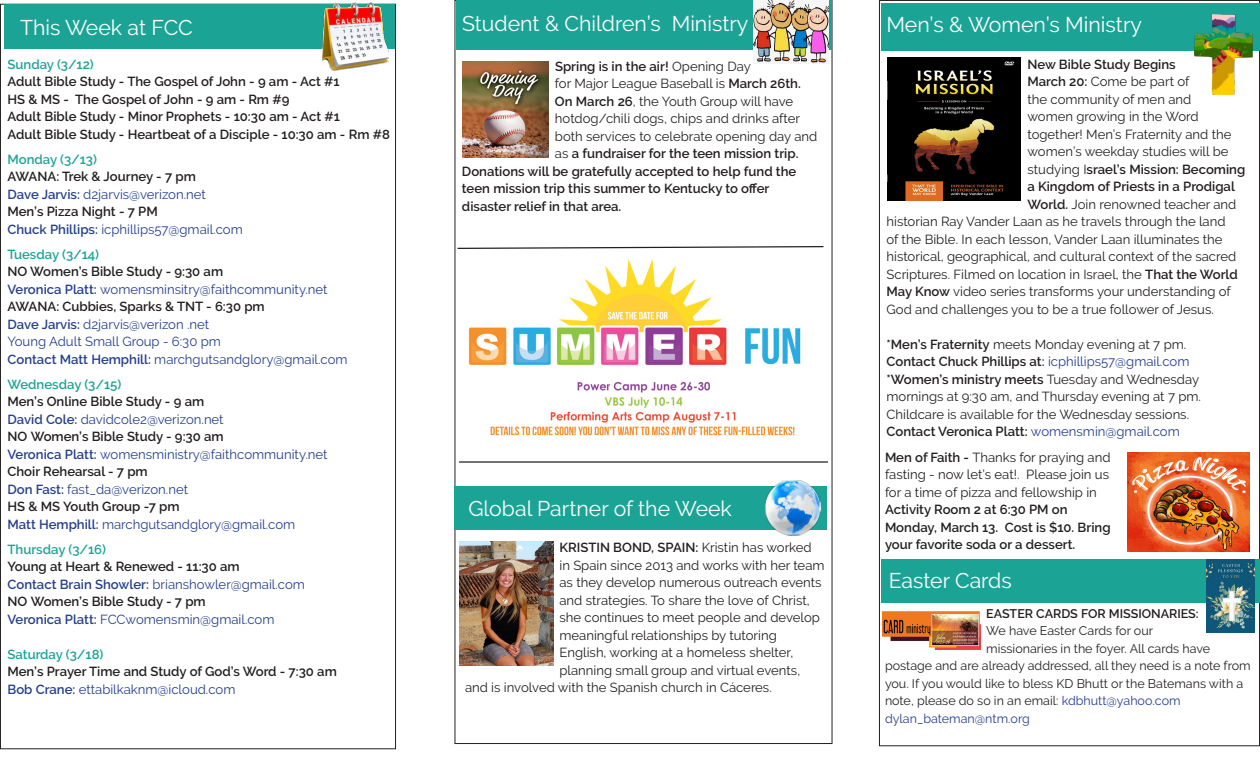
<style>
.page{position:relative;width:1260px;height:765px;background:#fff}
.page>*{position:absolute;margin:0;border:0;box-sizing:border-box;transform-origin:0 0}
.t1{font:21.25px "Raleway";color:#fff}
.t2{font:600 13.12px/17.5px "Raleway";color:#231f20}
.t3{font:13.12px/17.5px "Raleway";color:#231f20}
.t4{font:13.12px/17.5px "Raleway";color:#253f8e}
.t5{font:600 13.12px "Raleway";color:#1ba496}
.t6{font:12.5px "Raleway";color:#231f20}
.t7{font:600 12.5px "Raleway";color:#231f20}
.t8{font:12.5px "Raleway";color:#253f8e}
.s1{color:#1ba496}
.s2{color:#253f8e}
.s3{font-weight:400;color:#253f8e}
.s4{font-weight:600}
.s5{font-weight:600;color:#231f20}
.s6{font-weight:400}
</style>
<div class="page">
<div style="left:4px;top:4px;width:391px;height:45px;background:#1ba496"></div>
<div style="left:881px;top:3px;width:379px;height:48px;background:#1ba496"></div>
<img style="left:322px;top:2px;width:66px;height:68px">
<img style="left:1194px;top:14px;width:58px;height:81px">
<img style="left:463px;top:61px;width:86px;height:96px">
<div style="left:456px;top:0;width:375px;height:49px;background:#1ba496"></div>
<div style="left:455px;top:487px;width:372px;height:43px;background:#1ba496"></div>
<img style="left:765px;top:480px;width:57px;height:56px">
<img style="left:460px;top:541px;width:93px;height:125px">
<img style="left:887px;top:57px;width:133px;height:144px">
<img style="left:468px;top:259px;width:333px;height:177px">
<svg style="left:457px;top:246px;width:367px;height:3px"></svg>
<hr style="left:459px;top:461px;width:369px;height:2px;background:#231f20">
<img style="left:753px;top:0;width:76px;height:63px">
<img style="left:1127px;top:452px;width:122px;height:99px">
<div style="left:881px;top:559px;width:379px;height:43px;background:#1ba496"></div>
<img style="left:882px;top:612px;width:99px;height:37px">
<img style="left:1206px;top:560px;width:49px;height:73px">
<p class="t1" style="left:20px;top:15px;width:174px">This Week at FCC</p>
<p class="t5" style="left:8px;top:56px;width:88px">Sunday (3/12)</p>
<p class="t2" style="left:8px;top:73px;width:384px">Adult Bible Study - The Gospel of John - 9 am - Act #1<br>HS &amp; MS - The Gospel of John - 9 am - Rm #9<br>Adult Bible Study - Minor Prophets - 10:30 am - Act #1<br>Adult Bible Study - Heartbeat of a Disciple - 10:30 am - Rm #8</p>
<p class="t2" style="left:8px;top:150px;width:200px"><span class="s1">Monday (3/13)<br></span>AWANA: Trek &amp; Journey - 7 pm<br><span class="s2">Dave Jarvis:</span> <span class="s3">d2jarvis@verizon.net<br></span>Men’s Pizza Night - 7 PM</p>
<p class="t4" style="left:8px;top:220px;width:237px"><span class="s4">Chuck Phillips:</span> icphillips57@gmail.com</p>
<p class="t2" style="left:8px;top:245px;width:217px"><span class="s1">Tuesday (3/14)<br></span>NO Women’s Bible Study - 9:30 am</p>
<p class="t4" style="left:8px;top:280px;width:322px"><span class="s4">Veronica Platt:</span> womensminsitry@faithcommunity.net <span class="s5">AWANA: Cubbies, Sparks &amp; TNT - 6:30 pm<br></span><span class="s4">Dave Jarvis:</span> d2jarvis@verizon .net<br>Young Adult Small Group - 6:30 pm</p>
<p class="t4" style="left:8px;top:350px;width:342px"><span class="s4">Contact Matt Hemphill:</span> marchgutsandglory@gmail.com</p>
<p class="t5" style="left:8px;top:376px;width:115px">Wednesday (3/15)</p>
<p class="t2" style="left:8px;top:393px;width:198px">Men’s Online Bible Study - 9 am</p>
<p class="t2" style="left:8px;top:410px;width:218px"><span class="s2">David Cole:</span> <span class="s3">davidcole2@verizon.net<br></span>NO Women’s Bible Study - 9:30 am</p>
<p class="t4" style="left:8px;top:445px;width:322px"><span class="s4">Veronica Platt:</span> womensministry@faithcommunity.net<br><span class="s5">Choir Rehearsal - 7 pm<br></span><span class="s4">Don Fast:</span> fast_da@verizon.net</p>
<p class="t2" style="left:8px;top:498px;width:174px">HS &amp; MS Youth Group -7 pm</p>
<p class="t4" style="left:8px;top:515px;width:289px"><span class="s4">Matt Hemphill:</span> marchgutsandglory@gmail.com</p>
<p class="t2" style="left:8px;top:540px;width:299px"><span class="s1">Thursday (3/16)<br></span>Young at Heart &amp; Renewed - 11:30 am<br><span class="s2">Contact Brain Showler:</span> <span class="s3">brianshowler@gmail.com<br></span>NO Women’s Bible Study - 7 pm</p>
<p class="t4" style="left:8px;top:610px;width:269px"><span class="s4">Veronica Platt:</span> FCCwomensmin@gmail.com</p>
<p class="t5" style="left:8px;top:646px;width:97px">Saturday (3/18)</p>
<p class="t2" style="left:8px;top:663px;width:331px">Men’s Prayer Time and Study of God’s Word - 7:30 am</p>
<p class="t4" style="left:8px;top:680px;width:229px"><span class="s4">Bob Crane:</span> ettabilkaknm@icloud.com</p>
<p class="t1" style="left:462px;top:11px;width:288px">Student &amp; Children’s Ministry</p>
<p class="t2" style="left:555px;top:57px;width:197px">Spring is in the air! <span class="s6">Opening Day</span></p>
<p class="t3" style="left:555px;top:75px;width:247px">for Major League Baseball is <span class="s4">March 26th.</span></p>
<p class="t3" style="left:555px;top:92px;width:240px"><span class="s4">On March 26</span>, the Youth Group will have</p>
<p class="t3" style="left:555px;top:110px;width:247px">hotdog/chili dogs, chips and drinks after</p>
<p class="t3" style="left:555px;top:127px;width:264px">both services to celebrate opening day and</p>
<p class="t2" style="left:555px;top:145px;width:245px"><span class="s6">as</span> a fundraiser for the teen mission trip.</p>
<p class="t2" style="left:462px;top:162px;width:336px">Donations will be gratefully accepted to help fund the</p>
<p class="t2" style="left:462px;top:180px;width:309px">teen mission trip this summer to Kentucky to offer</p>
<p class="t2" style="left:462px;top:197px;width:161px">disaster relief in that area.</p>
<p class="t1" style="left:468px;top:497px;width:265px">Global Partner of the Week</p>
<p class="t2" style="left:560px;top:539px;width:254px">KRISTIN BOND, SPAIN: <span class="s6">Kristin has worked</span></p>
<p class="t3" style="left:560px;top:556px;width:267px">in Spain since 2013 and works with her team</p>
<p class="t3" style="left:560px;top:574px;width:264px">as they develop numerous outreach events</p>
<p class="t3" style="left:560px;top:591px;width:252px">and strategies. To share the love of Christ,</p>
<p class="t3" style="left:560px;top:609px;width:262px">she continues to meet people and develop</p>
<p class="t3" style="left:560px;top:626px;width:219px">meaningful relationships by tutoring</p>
<p class="t3" style="left:560px;top:644px;width:236px">English, working at a homeless shelter,</p>
<p class="t3" style="left:560px;top:661px;width:242px">planning small group and virtual events,</p>
<p class="t3" style="left:465px;top:679px;width:308px">and is involved with the Spanish church in Cáceres.</p>
<p class="t1" style="left:887px;top:12px;width:257px">Men’s &amp; Women’s Ministry</p>
<p class="t2" style="left:1027px;top:55px;width:150px">New Bible Study Begins</p>
<p class="t3" style="left:1027px;top:73px;width:163px"><span class="s4">March 20:</span> Come be part of</p>
<p class="t3" style="left:1027px;top:90px;width:165px">the community of men and</p>
<p class="t3" style="left:1027px;top:108px;width:173px">women growing in the Word</p>
<p class="t3" style="left:1027px;top:125px;width:205px">together! Men’s Fraternity and the</p>
<p class="t3" style="left:1027px;top:143px;width:203px">women’s weekday studies will be</p>
<p class="t2" style="left:1027px;top:160px;width:219px"><span class="s6">studying I</span>srael’s Mission: Becoming</p>
<p class="t2" style="left:1027px;top:178px;width:209px">a Kingdom of Priests in a Prodigal</p>
<p class="t3" style="left:1027px;top:195px;width:210px"><span class="s4">World.</span> Join renowned teacher and</p>
<p class="t3" style="left:887px;top:213px;width:341px">historian Ray Vander Laan as he travels through the land</p>
<p class="t3" style="left:887px;top:230px;width:338px">of the Bible. In each lesson, Vander Laan illuminates the</p>
<p class="t3" style="left:887px;top:248px;width:351px">historical, geographical, and cultural context of the sacred</p>
<p class="t3" style="left:887px;top:265px;width:353px">Scriptures. Filmed on location in Israel, the <span class="s4">That the World</span></p>
<p class="t3" style="left:887px;top:283px;width:346px"><span class="s4">May Know</span> video series transforms your understanding of</p>
<p class="t3" style="left:887px;top:300px;width:329px">God and challenges you to be a true follower of Jesus.</p>
<p class="t3" style="left:887px;top:335px;width:301px"><span class="s4">*Men’s Fraternity</span> meets Monday evening at 7 pm.</p>
<p class="t2" style="left:887px;top:353px;width:304px">Contact Chuck Phillips at<span class="s2">:</span> <span class="s3">icphillips57@gmail.com</span></p>
<p class="t2" style="left:887px;top:370px;width:314px">*Women’s ministry meets <span class="s6">Tuesday and Wednesday</span></p>
<p class="t3" style="left:887px;top:388px;width:316px">mornings at 9:30 am, and Thursday evening at 7 pm.</p>
<p class="t3" style="left:887px;top:405px;width:304px">Childcare is available for the Wednesday sessions.<br><span class="s4">Contact Veronica Platt:</span> <span class="s2">womensmin@gmail.com</span></p>
<p class="t2" style="left:885px;top:448px;width:227px">Men of Faith - <span class="s6">Thanks for praying and fasting - now let’s eat!. Please join us for a time of pizza and fellowship in </span>Activity Room 2 at 6:30 PM on Monday, March 13. Cost is $10. Bring your favorite soda or a dessert.</p>
<p class="t1" style="left:889px;top:569px;width:124px">Easter Cards</p>
<p class="t7" style="left:986px;top:606px;width:214px">EASTER CARDS FOR MISSIONARIES:</p>
<p class="t6" style="left:986px;top:624px;width:168px">We have Easter Cards for our</p>
<p class="t6" style="left:986px;top:641px;width:225px">missionaries in the foyer. All cards have</p>
<p class="t6" style="left:885px;top:659px;width:367px">postage and are already addressed, all they need is a note from</p>
<p class="t6" style="left:885px;top:676px;width:360px">you. If you would like to bless KD Bhutt or the Batemans with a</p>
<p class="t6" style="left:885px;top:694px;width:297px">note, please do so in an email: <span class="s2">kdbhutt@yahoo.com</span></p>
<p class="t8" style="left:885px;top:711px;width:146px">dylan_bateman@ntm.org</p>
</div>
